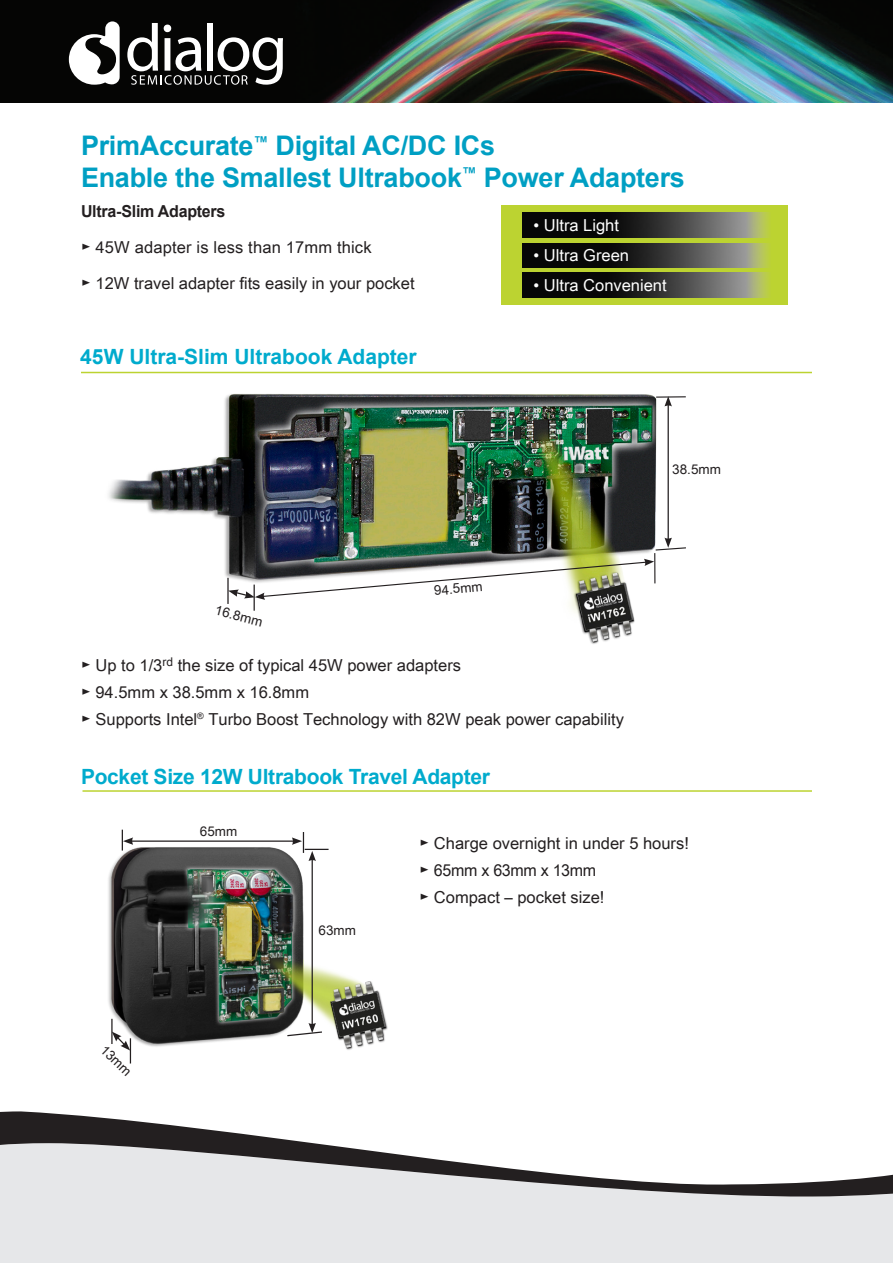
<style>
.page{position:relative;width:893px;height:1263px;background:#fff}
.page>*{position:absolute;margin:0;border:0;box-sizing:border-box;transform-origin:0 0}
.t1{font:700 27px/32.4px "Arial";letter-spacing:-.01em;color:#009fc3}
.t2{font:700 21px "Arial";letter-spacing:-.015em;color:#00abcd}
.t3{font:16.5px/27px "Arial Unicode MS";color:#231f20}
.t4{font:16.5px "Arial Unicode MS";color:#fff}
.t5{font:700 16.5px "Arial";letter-spacing:-.015em;color:#231f20}
.t6{font:13.5px "Arial Unicode MS";color:#231f20}
</style>
<div class="page">
<img style="left:0;top:0;width:893px;height:103px">
<svg style="left:69px;top:21px;width:51px;height:64px"></svg>
<svg style="left:127px;top:23px;width:156px;height:62px"></svg>
<div style="left:0;top:1197px;width:893px;height:66px;background:#e6e7e9"></div>
<svg style="left:0;top:1111px;width:893px;height:86px"></svg>
<img style="left:108px;top:845px;width:280px;height:206px">
<img style="left:108px;top:394px;width:564px;height:250px">
<hr style="left:654px;top:553px;width:1px;height:30px;background:#231f20">
<hr style="left:656px;top:396px;width:30px;height:2px;background:#231f20">
<hr style="left:227px;top:578px;width:2px;height:26px;background:#231f20">
<hr style="left:668px;top:404px;width:1px;height:136px;background:#231f20">
<svg style="left:664px;top:396px;width:8px;height:10px"></svg>
<svg style="left:654px;top:538px;width:32px;height:13px"></svg>
<svg style="left:228px;top:559px;width:426px;height:52px"></svg>
<hr style="left:131px;top:840px;width:163px;height:2px;background:#231f20">
<svg style="left:122px;top:830px;width:11px;height:20px"></svg>
<hr style="left:312px;top:859px;width:1px;height:166px;background:#231f20">
<svg style="left:292px;top:832px;width:37px;height:29px"></svg>
<svg style="left:286px;top:1023px;width:37px;height:14px"></svg>
<div style="left:501px;top:205px;width:276px;height:100px;background:#bcd331"></div>
<img style="left:523px;top:243px;width:223px;height:25px">
<img style="left:523px;top:213px;width:223px;height:24px">
<img style="left:523px;top:273px;width:223px;height:24px">
<svg style="left:746px;top:205px;width:42px;height:100px"></svg>
<hr style="left:81px;top:372px;width:731px;height:1px;background:#bcd331">
<hr style="left:82px;top:790px;width:730px;height:2px;background:#bcd331">
<hr style="left:111px;top:1019px;width:2px;height:25px;background:#231f20">
<svg style="left:112px;top:1031px;width:19px;height:32px"></svg>
<h1 class="t1" style="left:81px;top:130px;width:605px">PrimAccurate<sup>™</sup> Digital AC/DC ICs<br>Enable the Smallest Ultrabook<sup>™</sup> Power Adapters</h1>
<p class="t5" style="left:81px;top:200px;width:146px">Ultra-Slim Adapters</p>
<p class="t3" style="left:81px;top:229px;width:335px;line-height:36px">► 45W adapter is less than 17mm thick<br>► 12W travel adapter fits easily in your pocket</p>
<p class="t4" style="left:533px;top:213px;width:87px">• Ultra Light</p>
<p class="t4" style="left:533px;top:243px;width:97px">• Ultra Green</p>
<p class="t4" style="left:533px;top:273px;width:135px">• Ultra Convenient</p>
<p class="t2" style="left:80px;top:342px;width:338px">45W Ultra-Slim Ultrabook Adapter</p>
<p class="t6" style="left:218px;top:600px;width:50px;rotate:14deg">16.8mm</p>
<p class="t6" style="left:433px;top:581px;width:50px;rotate:-5deg">94.5mm</p>
<p class="t3" style="left:81px;top:651px;width:544px">► Up to 1/3<sup>rd</sup> the size of typical 45W power adapters<br>► 94.5mm x 38.5mm x 16.8mm<br>► Supports Intel<sup>®</sup> Turbo Boost Technology with 82W peak power capability</p>
<p class="t2" style="left:81px;top:761px;width:411px">Pocket Size 12W Ultrabook Travel Adapter</p>
<p class="t6" style="left:672px;top:459px;width:50px">38.5mm</p>
<p class="t6" style="left:200px;top:821px;width:39px">65mm</p>
<p class="t6" style="left:109px;top:1040px;width:39px;rotate:44deg">13mm</p>
<p class="t6" style="left:319px;top:921px;width:39px">63mm</p>
<p class="t3" style="left:419px;top:829px;width:271px">► Charge overnight in under 5 hours! ► 65mm x 63mm x 13mm<br>► Compact – pocket size!</p>
</div>
